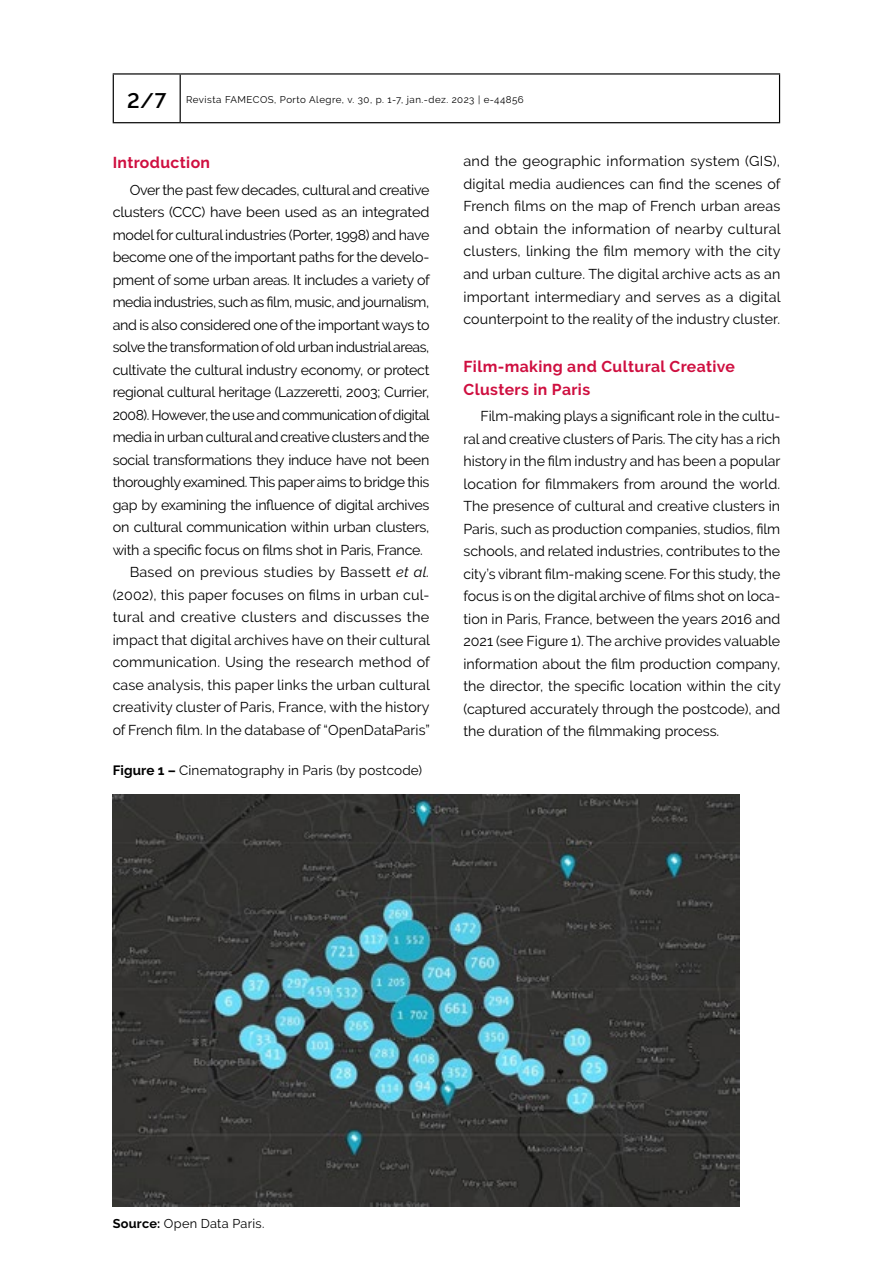
<style>
.page{position:relative;width:893px;height:1263px;background:#fff}
.page>*{position:absolute;margin:0;border:0;box-sizing:border-box;transform-origin:0 0}
.t1{font:700 15.75px/22.5px "Raleway";letter-spacing:.025em;color:#cf0f40}
.t2{font:14.25px/22.5px "Raleway";letter-spacing:-.02em;color:#000;text-align:justify}
.t3{font:14.25px "Raleway";letter-spacing:.01em;color:#000}
.t4{font:14.25px "Raleway";letter-spacing:.005em;color:#000}
.t5{font:14.25px "Raleway";color:#000}
.t6{font:14.25px "Raleway";letter-spacing:.02em;color:#000}
.t7{font:14.25px "Raleway";letter-spacing:.015em;color:#000}
.t8{font:13.5px "Raleway";letter-spacing:.01em;color:#000}
.t9{font:12.75px "Raleway";letter-spacing:.025em;color:#000}
.t10{font:9.75px "Raleway";letter-spacing:.05em;color:#000}
.s1{font-weight:600;font-size:21px}
.s2{font-style:italic}
.s3{font-weight:700}
</style>
<div class="page">
<hr style="left:180px;top:75px;width:1px;height:47px;background:#000">
<hr style="left:113px;top:73px;width:67px;height:2px;background:#000">
<hr style="left:113px;top:75px;width:1px;height:47px;background:#000">
<hr style="left:180px;top:73px;width:600px;height:2px;background:#000">
<hr style="left:779px;top:75px;width:1px;height:47px;background:#000">
<hr style="left:113px;top:122px;width:67px;height:1px;background:#000">
<hr style="left:180px;top:122px;width:600px;height:1px;background:#000">
<img style="left:113px;top:794px;width:627px;height:412px">
<p class="t10" style="left:127px;top:94px;width:398px"><span class="s1">2/7</span> Revista FAMECOS, Porto Alegre, v. 30, p. 1-7, jan.-dez. 2023 | e-44856</p>
<p class="t1" style="left:113px;top:151px;width:99px">Introduction</p>
<p class="t2" style="left:130px;top:178px;width:301px">Over the past few decades, cultural and creative</p>
<p class="t2" style="left:113px;top:201px;width:318px">clusters (CCC) have been used as an integrated</p>
<p class="t2" style="left:113px;top:223px;width:318px">model for cultural industries (Porter, 1998) and have</p>
<p class="t2" style="left:113px;top:246px;width:318px">become one of the important paths for the develo-</p>
<p class="t2" style="left:113px;top:268px;width:319px">pment of some urban areas. It includes a variety of</p>
<p class="t2" style="left:113px;top:291px;width:318px">media industries, such as film, music, and journalism,</p>
<p class="t2" style="left:113px;top:313px;width:318px">and is also considered one of the important ways to</p>
<p class="t2" style="left:113px;top:336px;width:318px">solve the transformation of old urban industrial areas,</p>
<p class="t2" style="left:113px;top:358px;width:318px">cultivate the cultural industry economy, or protect</p>
<p class="t2" style="left:113px;top:381px;width:318px">regional cultural heritage (Lazzeretti, 2003; Currier,</p>
<p class="t2" style="left:113px;top:403px;width:318px">2008). However, the use and communication of digital</p>
<p class="t2" style="left:113px;top:426px;width:318px">media in urban cultural and creative clusters and the</p>
<p class="t2" style="left:113px;top:448px;width:318px">social transformations they induce have not been</p>
<p class="t2" style="left:113px;top:471px;width:318px">thoroughly examined. This paper aims to bridge this</p>
<p class="t2" style="left:113px;top:493px;width:318px">gap by examining the influence of digital archives</p>
<p class="t2" style="left:113px;top:516px;width:318px">on cultural communication within urban clusters,</p>
<p class="t2" style="left:113px;top:538px;width:312px">with a specific focus on films shot in Paris, France.</p>
<p class="t7" style="left:130px;top:564px;width:301px">Based on previous studies by Bassett <span class="s2">et al.</span></p>
<p class="t3" style="left:113px;top:586px;width:318px">(2002), this paper focuses on films in urban cul-</p>
<p class="t6" style="left:113px;top:609px;width:318px">tural and creative clusters and discusses the</p>
<p class="t3" style="left:113px;top:631px;width:319px">impact that digital archives have on their cultural</p>
<p class="t3" style="left:113px;top:654px;width:319px">communication. Using the research method of</p>
<p class="t3" style="left:113px;top:676px;width:319px">case analysis, this paper links the urban cultural</p>
<p class="t4" style="left:113px;top:699px;width:318px">creativity cluster of Paris, France, with the history</p>
<p class="t5" style="left:113px;top:721px;width:319px">of French film. In the database of “OpenDataParis”</p>
<p class="t8" style="left:113px;top:763px;width:311px"><span class="s3">Figure 1 –</span> Cinematography in Paris (by postcode)</p>
<p class="t2" style="left:463px;top:150px;width:319px">and the geographic information system (GIS), digital media audiences can find the scenes of French films on the map of French urban areas and obtain the information of nearby cultural clusters, linking the film memory with the city and urban culture. The digital archive acts as an important intermediary and serves as a digital counterpoint to the reality of the industry cluster.</p>
<p class="t1" style="left:463px;top:355px;width:273px">Film-making and Cultural Creative<br>Clusters in Paris</p>
<p class="t2" style="left:463px;top:405px;width:319px;text-indent:17px">Film-making plays a significant role in the cultu&shy;ral and creative clusters of Paris. The city has a rich history in the film industry and has been a popular location for filmmakers from around the world.<br>The presence of cultural and creative clusters in Paris, such as production companies, studios, film schools, and related industries, contributes to the city’s vibrant film-making scene. For this study, the focus is on the digital archive of films shot on loca&shy;tion in Paris, France, between the years 2016 and 2021 (see Figure 1). The archive provides valuable information about the film production company, the director, the specific location within the city (captured accurately through the postcode), and the duration of the filmmaking process.</p>
<p class="t9" style="left:113px;top:1216px;width:153px"><span class="s3">Source:</span> Open Data Paris.</p>
</div>
